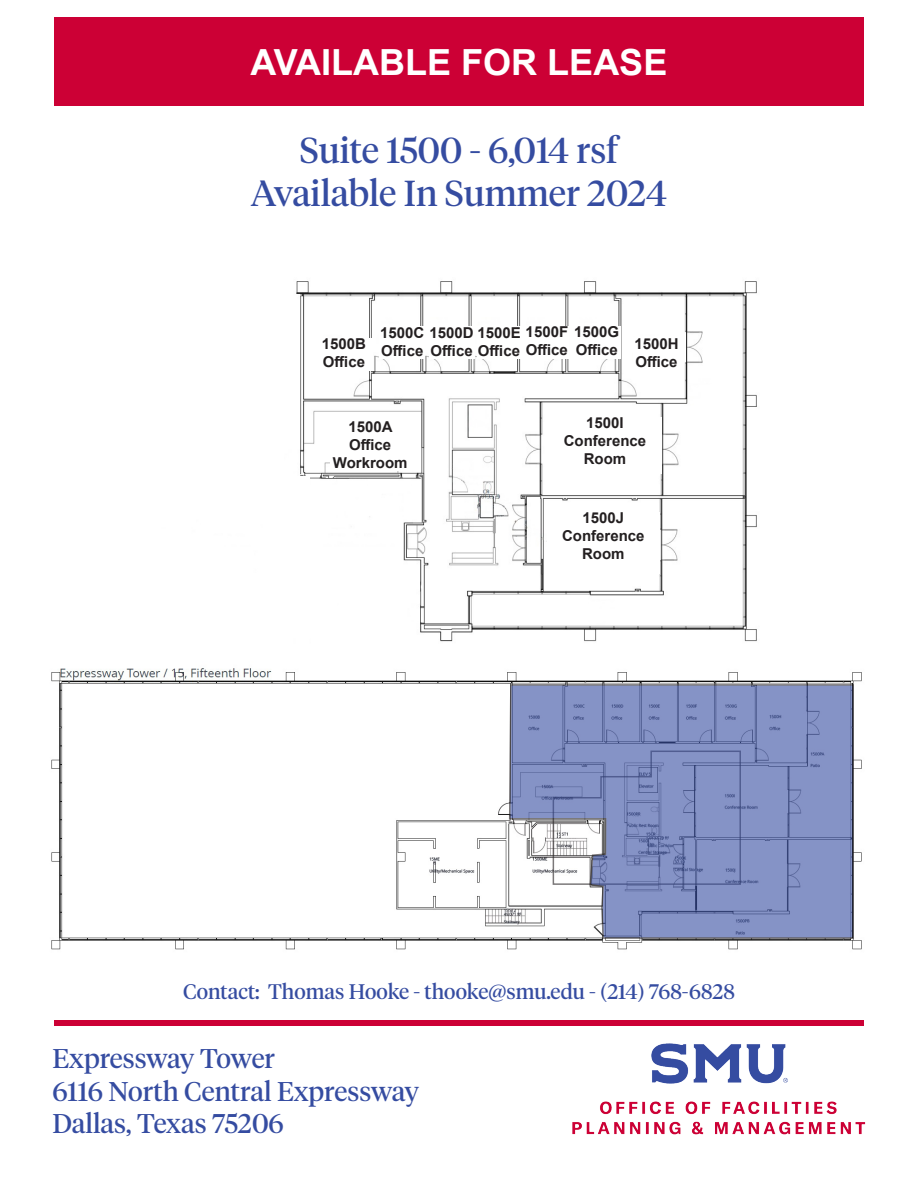
<style>
.page{position:relative;width:918px;height:1188px;background:#fff}
.page>*{position:absolute;margin:0;border:0;box-sizing:border-box;transform-origin:0 0}
.t1{font:36px "Tiempos Headline";color:#354ca1}
.t2{font:700 36px "Arial";color:#fff}
.t3{font:27px "Tiempos Headline";color:#354ca1}
.t4{font:21px "Tiempos Headline";color:#354ca1}
.t5{font:700 15px/18px "Arial";color:#231f20}
</style>
<div class="page">
<img style="left:296px;top:281px;width:461px;height:361px">
<img style="left:51px;top:668px;width:811px;height:282px">
<div style="left:54px;top:17px;width:810px;height:89px;background:#cc0035"></div>
<img style="left:572px;top:1043px;width:294px;height:92px">
<div style="left:54px;top:1020px;width:810px;height:6px;background:#cc0035"></div>
<div style="left:315px;top:338px;width:58px;height:32px;background:#fff"></div>
<div style="left:380px;top:327px;width:45px;height:32px;background:#fff"></div>
<div style="left:429px;top:327px;width:45px;height:32px;background:#fff"></div>
<div style="left:477px;top:327px;width:44px;height:32px;background:#fff"></div>
<div style="left:525px;top:326px;width:44px;height:33px;background:#fff"></div>
<div style="left:573px;top:326px;width:47px;height:33px;background:#fff"></div>
<div style="left:549px;top:417px;width:113px;height:57px;background:#fff"></div>
<div style="left:547px;top:512px;width:113px;height:61px;background:#fff"></div>
<div style="left:633px;top:338px;width:47px;height:32px;background:#fff"></div>
<div style="left:330px;top:421px;width:80px;height:50px;background:#fff"></div>
<div style="left:164px;top:477px;width:146px;height:22px;background:#fff"></div>
<svg style="left:508px;top:683px;width:347px;height:257px;background:#8c98c3"></svg>
<p class="t2" style="left:251px;top:37px;width:418px">AVAILABLE FOR LEASE</p>
<p class="t1" style="left:300px;top:126px;width:320px">Suite 1500 - 6,014 rsf</p>
<p class="t1" style="left:251px;top:169px;width:418px">Available In Summer 2024</p>
<p class="t5" style="left:322px;top:335px;width:46px">1500B<br>Office</p>
<p class="t5" style="left:380px;top:324px;width:241px">1500C 1500D 1500E 1500F 1500G<br>Office</p>
<p class="t5" style="left:431px;top:342px;width:139px">Office Office Office</p>
<p class="t5" style="left:576px;top:341px;width:44px">Office</p>
<p class="t5" style="left:634px;top:334px;width:46px">1500H<br>Office</p>
<p class="t5" style="left:333px;top:417px;width:76px;text-align:center">1500A<br>Office<br>Workroom</p>
<p class="t5" style="left:564px;top:414px;width:84px;text-align:center">1500I<br>Conference<br>Room</p>
<p class="t5" style="left:562px;top:509px;width:84px;text-align:center">1500J<br>Conference<br>Room</p>
<p class="t4" style="left:183px;top:978px;width:553px">Contact: Thomas Hooke - thooke@smu.edu - (214) 768-6828</p>
<p class="t3" style="left:52px;top:1040px;width:224px">Expressway Tower</p>
<p class="t3" style="left:52px;top:1073px;width:368px">6116 North Central Expressway</p>
<p class="t3" style="left:52px;top:1105px;width:233px">Dallas, Texas 75206</p>
</div>
